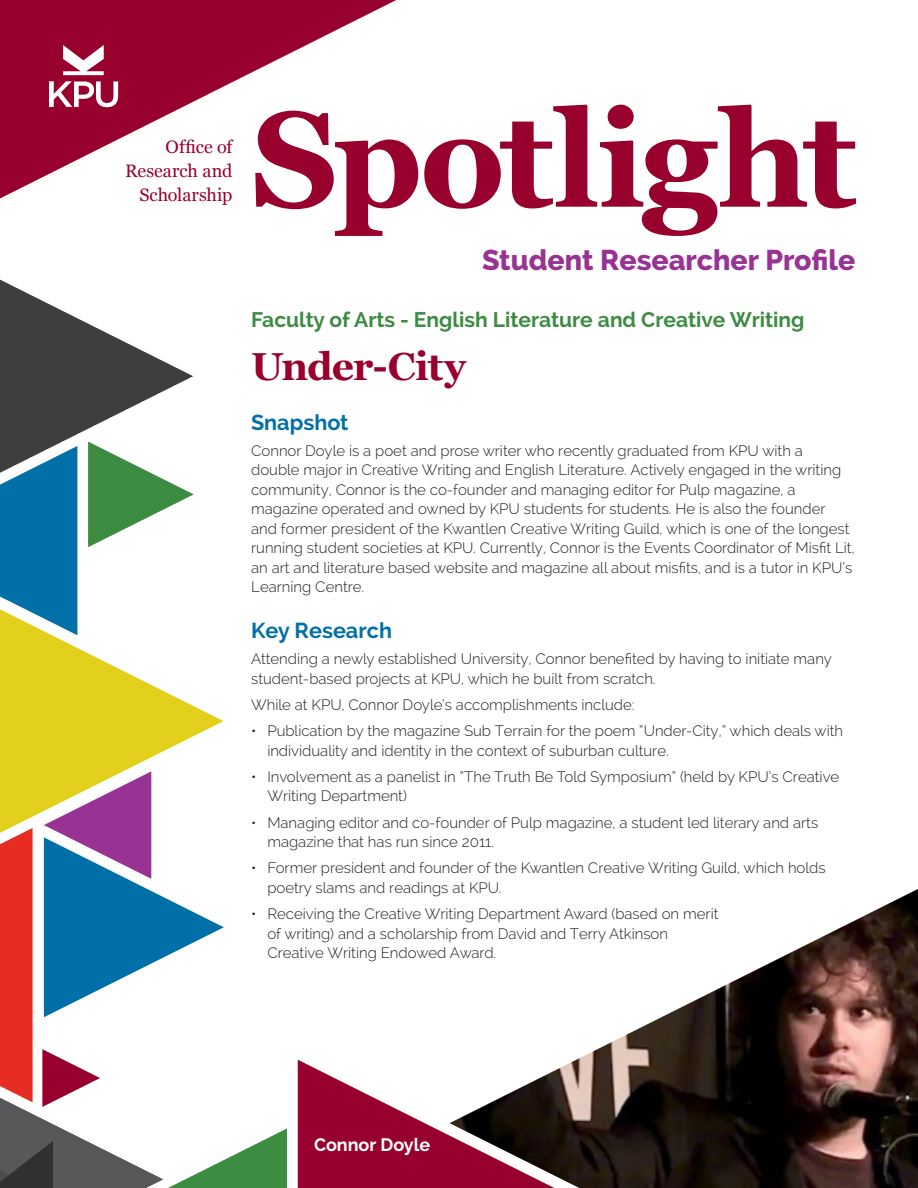
<style>
.page{position:relative;width:918px;height:1188px;background:#fff}
.page>*{position:absolute;margin:0;border:0;box-sizing:border-box;transform-origin:0 0}
.t1{font:700 135px "Georgia";letter-spacing:-.03em;color:#98012d}
.t2{font:700 39px "Georgia";letter-spacing:-.03em;color:#98012d}
.t3{font:800 28.5px "Raleway";color:#983293}
.t4{font:700 21.6px "Raleway";color:#0070a6}
.t5{font:700 21px "Raleway";color:#3c8c41}
.t6{font:18px/24px "Georgia";letter-spacing:-.005em;color:#98012d;text-align:right}
.t7{font:700 18px "Raleway";color:#fff}
.t8{font:300 15px/19.5px "Raleway";color:#231f20}
</style>
<div class="page">
<svg style="left:0;top:635px;width:224px;height:136px;fill:#e3d01d"></svg>
<svg style="left:0;top:0;width:396px;height:198px"></svg>
<svg style="left:0;top:280px;width:194px;height:355px"></svg>
<img style="left:554px;top:889px;width:364px;height:299px">
<svg style="left:63px;top:45px;width:41px;height:30px"></svg>
<svg style="left:49px;top:81px;width:69px;height:26px"></svg>
<svg style="left:298px;top:1060px;width:256px;height:128px"></svg>
<svg style="left:0;top:771px;width:287px;height:417px"></svg>
<p class="t6" style="left:125px;top:136px;width:109px">Office of<br>Research and<br>Scholarship</p>
<p class="t1" style="left:251px;top:73px;width:607px">Spotlight</p>
<p class="t3" style="left:482px;top:244px;width:375px">Student Researcher Profile</p>
<p class="t5" style="left:251px;top:308px;width:555px">Faculty of Arts - English Literature and Creative Writing</p>
<p class="t2" style="left:251px;top:342px;width:216px">Under-City</p>
<p class="t4" style="left:251px;top:410px;width:99px">Snapshot</p>
<p class="t8" style="left:251px;top:441px;width:605px">Connor Doyle is a poet and prose writer who recently graduated from KPU with a double major in Creative Writing and English Literature. Actively engaged in the writing community, Connor is the co-founder and managing editor for Pulp magazine, a magazine operated and owned by KPU students for students. He is also the founder and former president of the Kwantlen Creative Writing Guild, which is one of the longest running student societies at KPU. Currently, Connor is the Events Coordinator of Misfit Lit, an art and literature based website and magazine all about misfits, and is a tutor in KPU’s Learning Centre.</p>
<p class="t4" style="left:251px;top:618px;width:142px">Key Research</p>
<p class="t8" style="left:251px;top:649px;width:582px">Attending a newly established University, Connor benefited by having to initiate many student-based projects at KPU, which he built from scratch.</p>
<p class="t8" style="left:251px;top:695px;width:385px">While at KPU, Connor Doyle’s accomplishments include:</p>
<p class="t8" style="left:267px;top:721px;width:577px;text-indent:-16px">• Publication by the magazine Sub Terrain for the poem “Under-City,” which deals with individuality and identity in the context of suburban culture.</p>
<p class="t8" style="left:267px;top:767px;width:573px;text-indent:-16px">• Involvement as a panelist in “The Truth Be Told Symposium” (held by KPU’s Creative<br>Writing Department)</p>
<p class="t8" style="left:267px;top:813px;width:552px;text-indent:-16px">• Managing editor and co-founder of Pulp magazine, a student led literary and arts magazine that has run since 2011.</p>
<p class="t8" style="left:267px;top:858px;width:560px;text-indent:-16px">• Former president and founder of the Kwantlen Creative Writing Guild, which holds poetry slams and readings at KPU.</p>
<p class="t8" style="left:267px;top:904px;width:453px;text-indent:-16px">• Receiving the Creative Writing Department Award (based on merit of writing) and a scholarship from David and Terry Atkinson<br>Creative Writing Endowed Award.</p>
<p class="t7" style="left:314px;top:1134px;width:118px">Connor Doyle</p>
</div>
